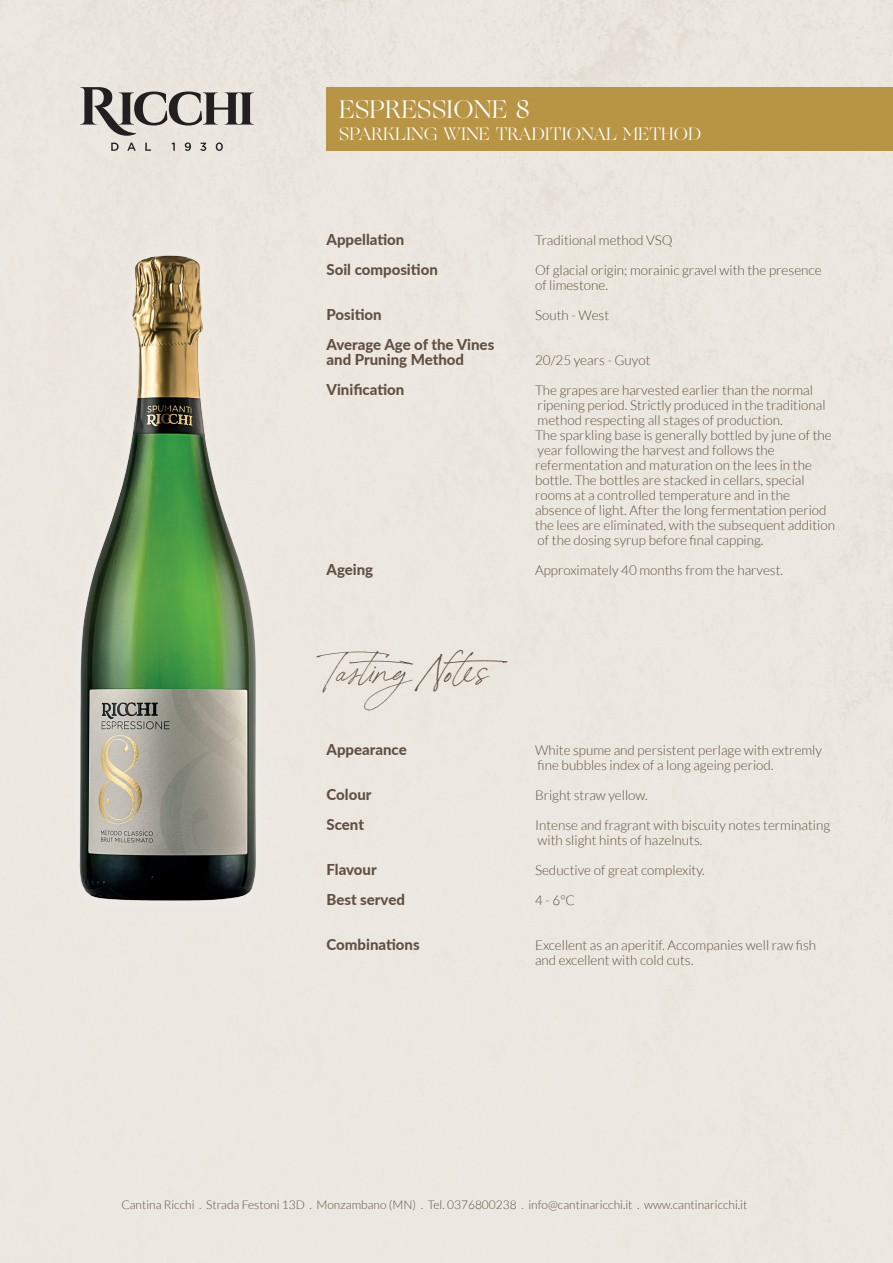
<style>
.page{position:relative;width:893px;height:1263px;background:#fff}
.page>*{position:absolute;margin:0;border:0;box-sizing:border-box;transform-origin:0 0}
.t1{font:36px "Bon Vivant";color:#615042}
.t2{font:25.5px "Ogg";color:#fff}
.t3{font:18px "Ogg";color:#fff}
.t4{font:800 15px/15px "Lato";color:#615042}
.t5{font:300 13.5px/15px "Lato";color:#615042}
.t6{font:300 12px "Lato";color:#615042}
</style>
<div class="page">
<div style="left:326px;top:87px;width:567px;height:64px;background:#b89445"></div>
<svg style="left:111px;top:143px;width:8px;height:8px"></svg>
<svg style="left:127px;top:143px;width:9px;height:8px"></svg>
<svg style="left:145px;top:143px;width:6px;height:8px"></svg>
<svg style="left:172px;top:143px;width:3px;height:8px"></svg>
<svg style="left:185px;top:142px;width:6px;height:9px"></svg>
<svg style="left:200px;top:143px;width:6px;height:8px"></svg>
<svg style="left:216px;top:142px;width:7px;height:9px"></svg>
<svg style="left:80px;top:87px;width:174px;height:49px"></svg>
<img style="left:41px;top:233px;width:252px;height:719px">
<h2 class="t2" style="left:339px;top:92px;width:193px">ESPRESSIONE 8</h2>
<h3 class="t3" style="left:339px;top:121px;width:363px">SPARKLING WINE TRADITIONAL METHOD</h3>
<p class="t4" style="left:326px;top:231px;width:79px">Appellation</p>
<p class="t5" style="left:535px;top:232px;width:139px">Traditional method VSQ</p>
<p class="t4" style="left:326px;top:261px;width:113px">Soil composition</p>
<p class="t5" style="left:535px;top:262px;width:288px">Of glacial origin; morainic gravel with the presence of limestone.</p>
<p class="t4" style="left:326px;top:306px;width:57px">Position</p>
<p class="t5" style="left:535px;top:307px;width:76px">South - West</p>
<p class="t4" style="left:326px;top:336px;width:169px">Average Age of the Vines and Pruning Method</p>
<p class="t5" style="left:535px;top:352px;width:117px">20/25 years - Guyot</p>
<p class="t4" style="left:326px;top:381px;width:79px">Vinification</p>
<p class="t5" style="left:535px;top:382px;width:302px">The grapes are harvested earlier than the normal ripening period. Strictly produced in the traditional method respecting all stages of production.<br>The sparkling base is generally bottled by june of the year following the harvest and follows the refermentation and maturation on the lees in the bottle. The bottles are stacked in cellars, special rooms at a controlled temperature and in the absence of light. After the long fermentation period the lees are eliminated, with the subsequent addition of the dosing syrup before final capping.</p>
<p class="t4" style="left:326px;top:561px;width:48px">Ageing</p>
<p class="t5" style="left:535px;top:562px;width:250px">Approximately 40 months from the harvest.</p>
<h1 class="t1" style="left:326px;top:646px;width:191px">Tas tingN o tes</h1>
<p class="t4" style="left:326px;top:741px;width:82px">Appearance</p>
<p class="t5" style="left:535px;top:742px;width:289px">White spume and persistent perlage with extremly fine bubbles index of a long ageing period.</p>
<p class="t4" style="left:326px;top:786px;width:46px">Colour</p>
<p class="t5" style="left:535px;top:787px;width:114px">Bright straw yellow.</p>
<p class="t4" style="left:326px;top:816px;width:39px">Scent</p>
<p class="t5" style="left:535px;top:817px;width:297px">Intense and fragrant with biscuity notes terminating with slight hints of hazelnuts.</p>
<p class="t4" style="left:326px;top:861px;width:52px">Flavour</p>
<p class="t5" style="left:535px;top:862px;width:171px">Seductive of great complexity.</p>
<p class="t4" style="left:326px;top:891px;width:80px">Best served</p>
<p class="t5" style="left:535px;top:892px;width:41px">4 - 6°C</p>
<p class="t4" style="left:326px;top:936px;width:95px">Combinations</p>
<p class="t5" style="left:535px;top:937px;width:283px">Excellent as an aperitif. Accompanies well raw fish and excellent with cold cuts.</p>
<p class="t6" style="left:121px;top:1198px;width:628px">Cantina Ricchi . Strada Festoni 13D . Monzambano (MN) . Tel. 0376800238 . info@cantinaricchi.it . www.cantinaricchi.it</p>
</div>
